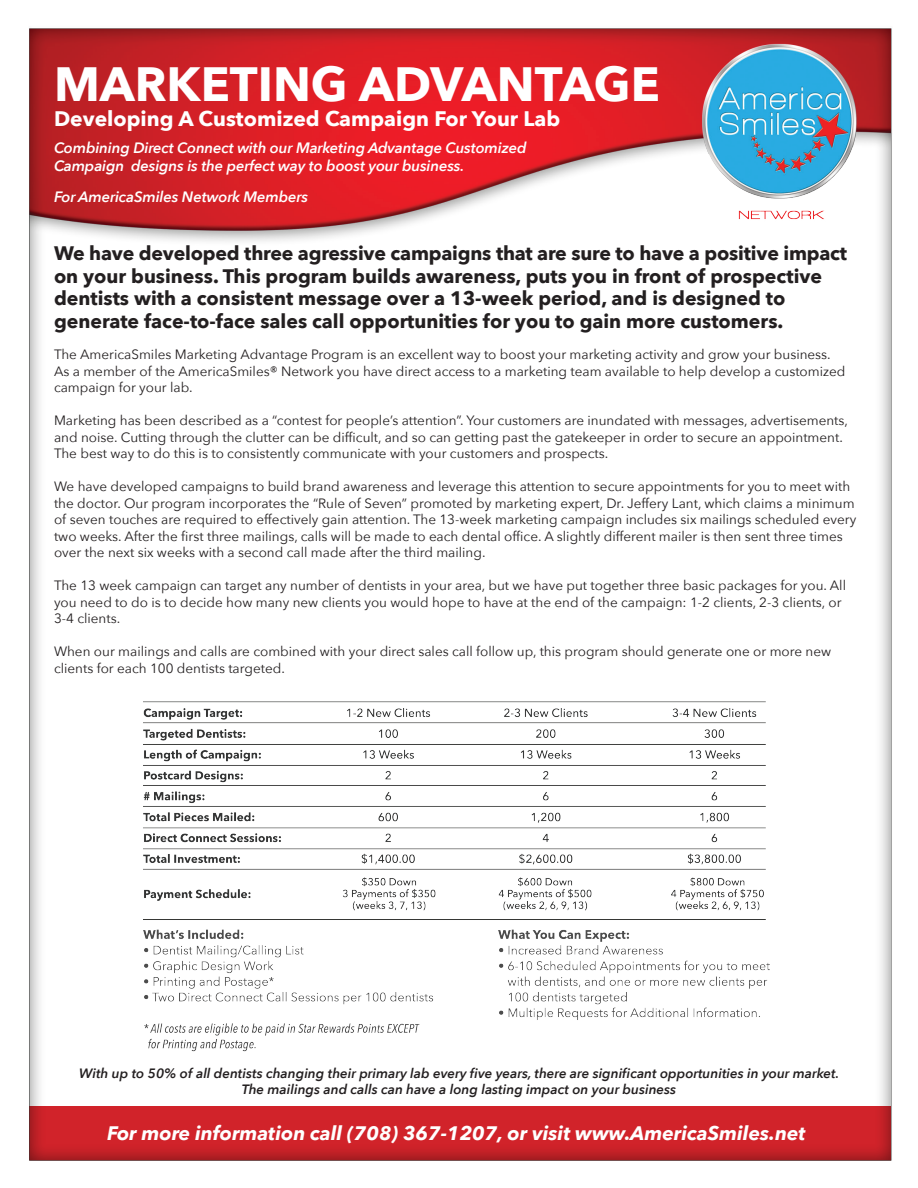
<style>
.page{position:relative;width:918px;height:1188px;background:#fff}
.page>*{position:absolute;margin:0;border:0;box-sizing:border-box;transform-origin:0 0}
.t1{font:700 48px "Avenir Next";color:#fff}
.t2{font:700 21px "Avenir Next";color:#fff}
.t3{font:700 19.5px/22.5px "Avenir Next";color:#231f20}
.t4{font:italic 700 19.5px "Avenir Next";color:#fff}
.t5{font:italic 600 15px/18px "Avenir Next";letter-spacing:-.01em;color:#fff}
.t6{font:13.5px/16.5px "Avenir Next";color:#231f20}
.t7{font:italic 600 13.5px/16.5px "Avenir Next";color:#231f20;text-align:center}
</style>
<div class="page">
<img style="left:29px;top:28px;width:863px;height:1133px">
<img style="left:60px;top:687px;width:797px;height:376px">
<h1 class="t1" style="left:54px;top:42px;width:607px">MARKETING ADVANTAGE</h1>
<h2 class="t2" style="left:54px;top:100px;width:508px">Developing A Customized Campaign For Your Lab</h2>
<p class="t5" style="left:54px;top:138px;width:474px">Combining Direct Connect with our Marketing Advantage Customized<br>Campaign designs is the perfect way to boost your business.</p>
<p class="t5" style="left:54px;top:188px;width:256px">For AmericaSmiles Network Members</p>
<p class="t3" style="left:54px;top:242px;width:795px">We have developed three agressive campaigns that are sure to have a positive impact on your business. This program builds awareness, puts you in front of prospective dentists with a consistent message over a 13-week period, and is designed to generate face-to-face sales call opportunities for you to gain more customers.</p>
<p class="t6" style="left:54px;top:346px;width:793px">The AmericaSmiles Marketing Advantage Program is an excellent way to boost your marketing activity and grow your business.<br>As a member of the AmericaSmiles® Network you have direct access to a marketing team available to help develop a customized campaign for your lab.</p>
<p class="t6" style="left:54px;top:412px;width:796px">Marketing has been described as a “contest for people’s attention”. Your customers are inundated with messages, advertisements, and noise. Cutting through the clutter can be difficult, and so can getting past the gatekeeper in order to secure an appointment.<br>The best way to do this is to consistently communicate with your customers and prospects.</p>
<p class="t6" style="left:54px;top:478px;width:804px">We have developed campaigns to build brand awareness and leverage this attention to secure appointments for you to meet with the doctor. Our program incorporates the “Rule of Seven” promoted by marketing expert, Dr. Jeffery Lant, which claims a minimum of seven touches are required to effectively gain attention. The 13-week marketing campaign includes six mailings scheduled every two weeks. After the first three mailings, calls will be made to each dental office. A slightly different mailer is then sent three times over the next six weeks with a second call made after the third mailing.</p>
<p class="t6" style="left:54px;top:577px;width:794px">The 13 week campaign can target any number of dentists in your area, but we have put together three basic packages for you. All you need to do is to decide how many new clients you would hope to have at the end of the campaign: 1-2 clients, 2-3 clients, or<br>3-4 clients.</p>
<p class="t6" style="left:54px;top:643px;width:779px">When our mailings and calls are combined with your direct sales call follow up, this program should generate one or more new clients for each 100 dentists targeted.</p>
<p class="t7" style="left:79px;top:1065px;width:762px">With up to 50% of all dentists changing their primary lab every five years, there are significant opportunities in your market.<br>The mailings and calls can have a long lasting impact on your business</p>
<h3 class="t4" style="left:107px;top:1116px;width:700px">For more information call (708) 367-1207, or visit www.AmericaSmiles.net</h3>
</div>
